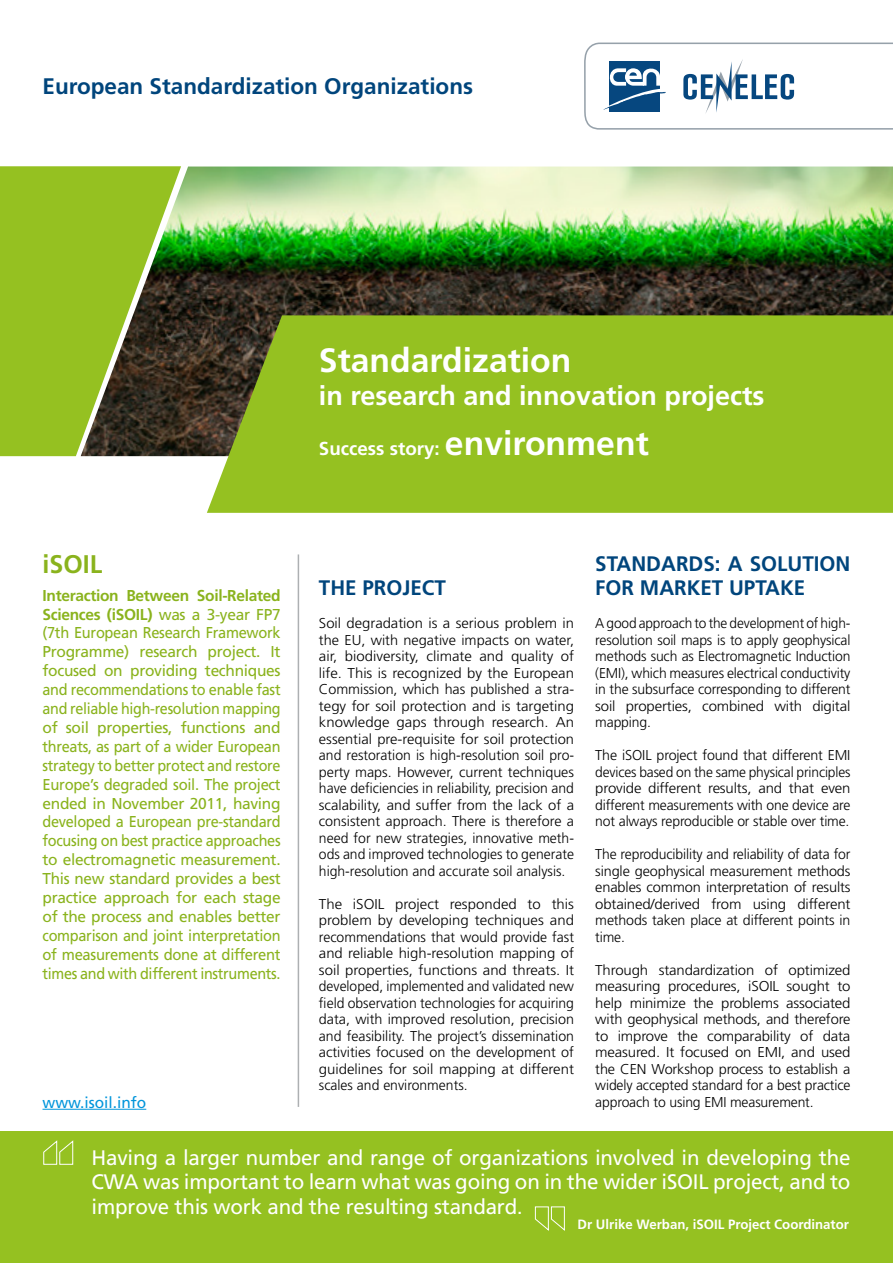
<style>
.page{position:relative;width:893px;height:1263px;background:#fff}
.page>*{position:absolute;margin:0;border:0;box-sizing:border-box;transform-origin:0 0}
.t1{font:700 33.75px "Frutiger LT Std";color:#fff}
.t2{font:700 27px "Frutiger LT Std";color:#fff}
.t3{font:700 25.5px "Frutiger LT Std";color:#8ab31d}
.t4{font:700 22.5px "Frutiger LT Std";color:#00457c}
.t5{font:21px/24.8px "Frutiger LT Std";letter-spacing:-.01em;color:#fff;text-align:justify}
.t6{font:700 21px/24.8px "Frutiger LT Std";color:#00457c}
.t7{font:700 18.75px "Frutiger LT Std";color:#fff}
.t8{font:15.75px/18.9px "Frutiger LT Std";letter-spacing:-.02em;color:#8ab31d;text-align:justify}
.t9{font:15.75px "Frutiger LT Std";color:#0095db}
.t10{font:300 14.25px/16.5px "Frutiger LT Std";letter-spacing:-.01em;color:#000;text-align:justify;scale:1.05 1}
.t11{font:300 14.25px/16.5px "Frutiger LT Std";letter-spacing:-.01em;color:#000;text-align:justify;scale:1.04 1}
.t12{font:300 14.25px/16.5px "Frutiger LT Std";letter-spacing:-.01em;color:#000;text-align:justify}
.t13{font:300 14.25px/16.5px "Frutiger LT Std";letter-spacing:-.01em;color:#000;text-align:justify;scale:.96 1}
.t14{font:700 13.5px "Frutiger LT Std";color:#fff}
.s1{font-size:33.75px}
.s2{font-weight:700}
.s3{font-size:19.5px}
</style>
<div class="page">
<svg style="left:584px;top:42px;width:309px;height:88px"></svg>
<img style="left:181px;top:167px;width:712px;height:289px">
<svg style="left:0;top:166px;width:181px;height:290px;background:#7f9e28"></svg>
<div style="left:0;top:1132px;width:893px;height:131px;background:#95c121"></div>
<svg style="left:43px;top:1140px;width:31px;height:25px"></svg>
<svg style="left:535px;top:1206px;width:30px;height:25px"></svg>
<div style="left:207px;top:315px;width:686px;height:198px;background:#95c121"></div>
<hr style="left:43px;top:1109px;width:103px;height:1px;background:#0095db">
<hr style="left:298px;top:554px;width:1px;height:553px;background:#adb0b2">
<p class="t4" style="left:43px;top:73px;width:432px">European Standardization Organizations</p>
<p class="t1" style="left:319px;top:341px;width:254px">Standardization</p>
<p class="t2" style="left:319px;top:380px;width:447px">in research and innovation projects</p>
<p class="t7" style="left:319px;top:437px;width:331px">Success story: <span class="s1">environment</span></p>
<p class="t3" style="left:43px;top:549px;width:61px">iSOIL</p>
<p class="t8" style="left:43px;top:586px;width:240px"><span class="s2">Interaction Between Soil-Related Sciences (iSOIL)</span> was a 3-year FP7 (7th European Research Framework Programme) research project. It focused on providing techniques and recommendations to enable fast and reliable high-resolution mapping of soil properties, functions and threats, as part of a wider European strategy to better protect and restore Europe’s degraded soil. The project ended in November 2011, having developed a European pre-standard focusing on best practice approaches to electromagnetic measurement.<br>This new standard provides a best practice approach for each stage of the process and enables better comparison and joint interpretation of measurements done at different times and with different instruments.</p>
<p class="t6" style="left:595px;top:551px;width:257px">STANDARDS: A SOLUTION<br>FOR MARKET UPTAKE</p>
<p class="t13" style="left:595px;top:615px;width:267px">A good approach to the development of high&shy;resolution soil maps is to apply geophysical methods such as Electromagnetic Induction (EMI), which measures electrical conductivity in the subsurface corresponding to different soil properties, combined with digital mapping.</p>
<p class="t12" style="left:595px;top:747px;width:257px">The iSOIL project found that different EMI devices based on the same physical principles provide different results, and that even different measurements with one device are not always reproducible or stable over time.</p>
<p class="t12" style="left:595px;top:846px;width:257px">The reproducibility and reliability of data for single geophysical measurement methods enables common interpretation of results obtained/derived from using different methods taken place at different points in time.</p>
<p class="t10" style="left:595px;top:962px;width:244px">Through standardization of optimized measuring procedures, iSOIL sought to help minimize the problems associated with geophysical methods, and therefore to improve the comparability of data measured. It focused on EMI, and used the CEN Workshop process to establish a widely accepted standard for a best practice approach to using EMI measurement.</p>
<p class="t5" style="left:92px;top:1145px;width:760px">Having a larger number and range of organizations involved in developing the CWA was important to learn what was going on in the wider iSOIL project, and to improve this work and the resulting standard<span class="s3">.</span></p>
<p class="t14" style="left:578px;top:1216px;width:273px">Dr Ulrike Werban, iSOIL Project Coordinator</p>
<p class="t6" style="left:319px;top:576px;width:128px">THE PROJECT</p>
<p class="t11" style="left:319px;top:615px;width:247px">Soil degradation is a serious problem in the EU, with negative impacts on water, air, biodiversity, climate and quality of life. This is recognized by the European Commission, which has published a stra&shy;tegy for soil protection and is targeting knowledge gaps through research. An essential pre-requisite for soil protection and restoration is high-resolution soil pro&shy;perty maps. However, current techniques have deficiencies in reliability, precision and scalability, and suffer from the lack of a consistent approach. There is therefore a need for new strategies, innovative meth&shy;ods and improved technologies to generate high-resolution and accurate soil analysis.</p>
<p class="t10" style="left:319px;top:896px;width:244px">The iSOIL project responded to this problem by developing techniques and recommendations that would provide fast and reliable high-resolution mapping of soil properties, functions and threats. It developed, implemented and validated new field observation technologies for acquiring data, with improved resolution, precision and feasibility. The project’s dissemination activities focused on the development of guidelines for soil mapping at different scales and environments.</p>
<p class="t9" style="left:43px;top:1093px;width:105px">www.isoil.info</p>
</div>
